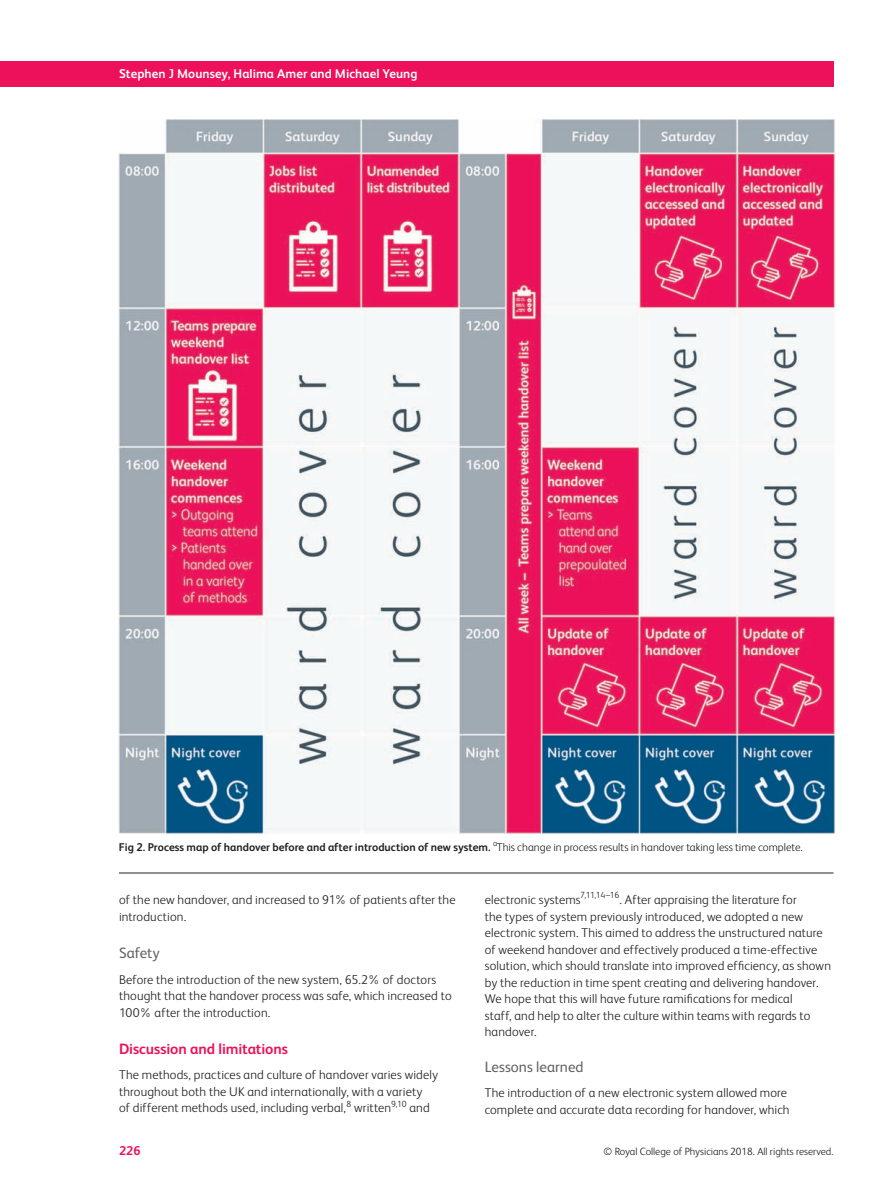
<style>
.page{position:relative;width:893px;height:1191px;background:#fff}
.page>*{position:absolute;margin:0;border:0;box-sizing:border-box;transform-origin:0 0}
.t1{font:700 15px "FS Albert";letter-spacing:-.01em;color:#ed105b}
.t2{font:15px "FS Albert";color:#636366}
.t3{font:300 12.75px/16.5px "FS Albert";letter-spacing:.01em;color:#231f20}
.t4{font:700 12.75px "FS Albert";letter-spacing:.005em;color:#fff}
.t5{font:700 12.75px "FS Albert";color:#ed105b}
.t6{font:700 11.25px "FS Albert";color:#231f20}
.t7{font:300 11.25px "FS Albert";color:#231f20}
.t8{font:300 10.5px "FS Albert";color:#231f20}
.t9{font:300 7.8px "FS Albert";color:#231f20}
</style>
<div class="page">
<div style="left:0;top:62px;width:833px;height:25px;background:#ed105b"></div>
<hr style="left:119px;top:872px;width:714px;height:1px;background:#231f20">
<img style="left:119px;top:119px;width:716px;height:714px">
<p class="t4" style="left:119px;top:68px;width:300px">Stephen J Mounsey, Halima Amer and Michael Yeung</p>
<p class="t6" style="left:119px;top:843px;width:373px">Fig 2. Process map of handover before and after introduction of new system.</p>
<p class="t9" style="left:493px;top:841px;width:6px">a</p>
<p class="t7" style="left:497px;top:843px;width:307px">This change in process results in handover taking less time complete.</p>
<p class="t3" style="left:119px;top:893px;width:338px">of the new handover, and increased to 91% of patients after the introduction.</p>
<p class="t2" style="left:119px;top:948px;width:42px">Safety</p>
<p class="t3" style="left:119px;top:972px;width:334px">Before the introduction of the new system, 65.2% of doctors thought that the handover process was safe, which increased to<br>100% after the introduction.</p>
<p class="t1" style="left:119px;top:1043px;width:170px">Discussion and limitations</p>
<p class="t3" style="left:119px;top:1068px;width:320px">The methods, practices and culture of handover varies widely throughout both the UK and internationally, with a variety<br>of different methods used, including verbal, <sup>8</sup> written <sup>9,10</sup> and</p>
<p class="t3" style="left:485px;top:893px;width:348px">electronic systems <sup>7,11,14–16</sup>. After appraising the literature for<br>the types of system previously introduced, we adopted a new electronic system. This aimed to address the unstructured nature of weekend handover and effectively produced a time-effective solution, which should translate into improved efficiency, as shown by the reduction in time spent creating and delivering handover.<br>We hope that this will have future ramifications for medical<br>staff, and help to alter the culture within teams with regards to handover.</p>
<p class="t2" style="left:485px;top:1062px;width:100px">Lessons learned</p>
<p class="t3" style="left:485px;top:1086px;width:306px">The introduction of a new electronic system allowed more complete and accurate data recording for handover, which</p>
<p class="t5" style="left:119px;top:1145px;width:23px">226</p>
<p class="t8" style="left:604px;top:1147px;width:231px">© Royal College of Physicians 2018. All rights reserved.</p>
</div>
